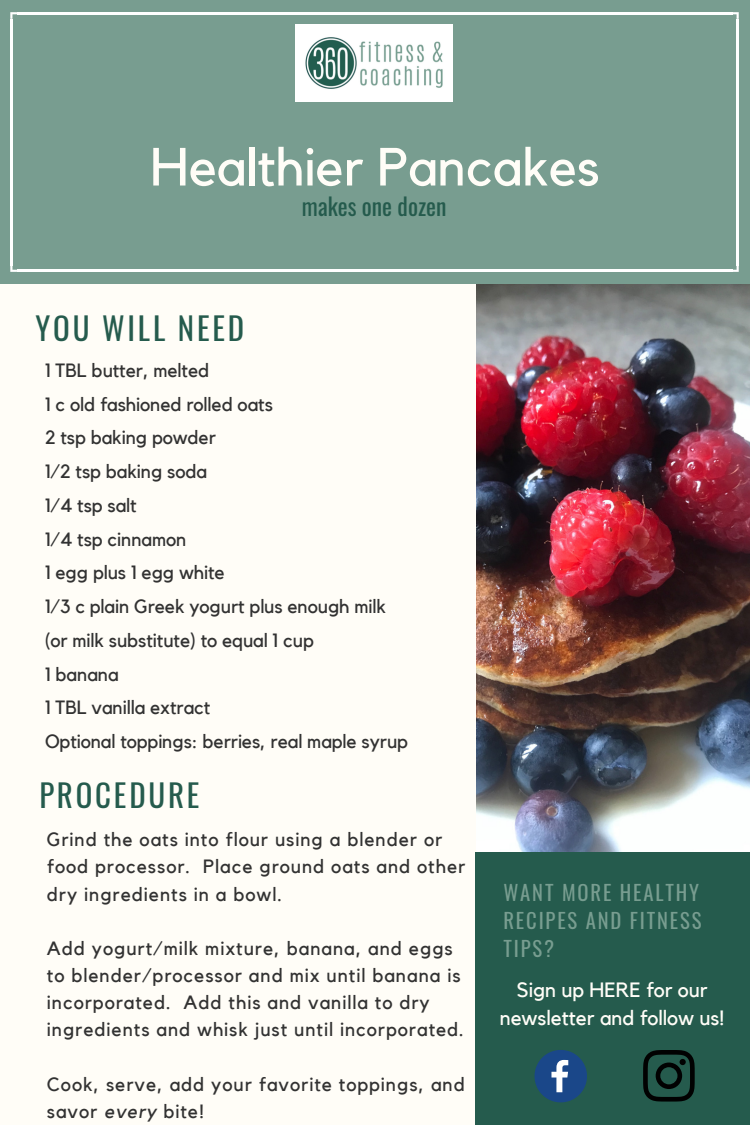
<style>
.page{position:relative;width:750px;height:1125px;background:#fffdf7}
.page>*{position:absolute;margin:0;border:0;box-sizing:border-box;transform-origin:0 0}
.t1{font:53px "Kollektif";color:#fffdf7}
.t2{font:31px "Oswald";letter-spacing:.09em;color:#255b4d}
.t3{font:23.62px "Oswald";color:#255b4d}
.t4{font:20.62px/28.1px "Kollektif";color:#fffdf7;text-align:center}
.t5{font:20.62px/28.1px "Oswald";letter-spacing:.09em;color:#789d90;text-align:justify}
.t6{font:19.12px/27.2px "Kollektif";letter-spacing:.05em;color:#323232}
.t7{font:19.12px/33.8px "Kollektif";letter-spacing:-.005em;color:#323232}
.s1{font-style:italic}
</style>
<div class="page">
<img style="left:476px;top:284px;width:274px;height:568px">
<div style="left:0;top:0;width:750px;height:284px;background:#789d90"></div>
<hr style="left:737px;top:19px;width:2px;height:246px;background:#fff">
<hr style="left:10px;top:19px;width:2px;height:246px;background:#fff">
<hr style="left:17px;top:12px;width:715px;height:2px;background:#fff">
<hr style="left:17px;top:270px;width:715px;height:2px;background:#fff">
<svg style="left:732px;top:12px;width:7px;height:7px"></svg>
<svg style="left:10px;top:12px;width:7px;height:7px"></svg>
<svg style="left:732px;top:265px;width:7px;height:7px"></svg>
<svg style="left:10px;top:265px;width:7px;height:7px"></svg>
<div style="left:475px;top:852px;width:275px;height:273px;background:#255b4d"></div>
<img style="left:295px;top:24px;width:158px;height:77px">
<svg style="left:535px;top:1050px;width:52px;height:52px"></svg>
<svg style="left:643px;top:1050px;width:52px;height:52px"></svg>
<h1 class="t1" style="left:150px;top:143px;width:451px">Healthier Pancakes</h1>
<h2 class="t2" style="left:36px;top:304px;width:210px">YOU WILL NEED</h2>
<p class="t3" style="left:302px;top:187px;width:146px">makes one dozen</p>
<p class="t7" style="left:45px;top:354px;width:365px">1 TBL butter, melted<br>1 c old fashioned rolled oats<br>2 tsp baking powder<br>1/2 tsp baking soda<br>1/4 tsp salt<br>1/4 tsp cinnamon<br>1 egg plus 1 egg white<br>1/3 c plain Greek yogurt plus enough milk (or milk substitute) to equal 1 cup<br>1 banana<br>1 TBL vanilla extract<br>Optional toppings: berries, real maple syrup</p>
<h2 class="t2" style="left:39px;top:771px;width:162px">PROCEDURE</h2>
<p class="t6" style="left:47px;top:827px;width:420px">Grind the oats into flour using a blender or food processor. Place ground oats and other dry ingredients in a bowl.</p>
<p class="t6" style="left:47px;top:935px;width:419px">Add yogurt/milk mixture, banana, and eggs to blender/processor and mix until banana is incorporated. Add this and vanilla to dry ingredients and whisk just until incorporated.</p>
<p class="t6" style="left:47px;top:1071px;width:419px">Cook, serve, add your favorite toppings, and savor <span class="s1">every</span> bite!</p>
<p class="t5" style="left:503px;top:878px;width:200px">WANT MORE HEALTHY RECIPES AND FITNESS TIPS?</p>
<p class="t4" style="left:500px;top:976px;width:226px">Sign up HERE for our newsletter and follow us!</p>
</div>
